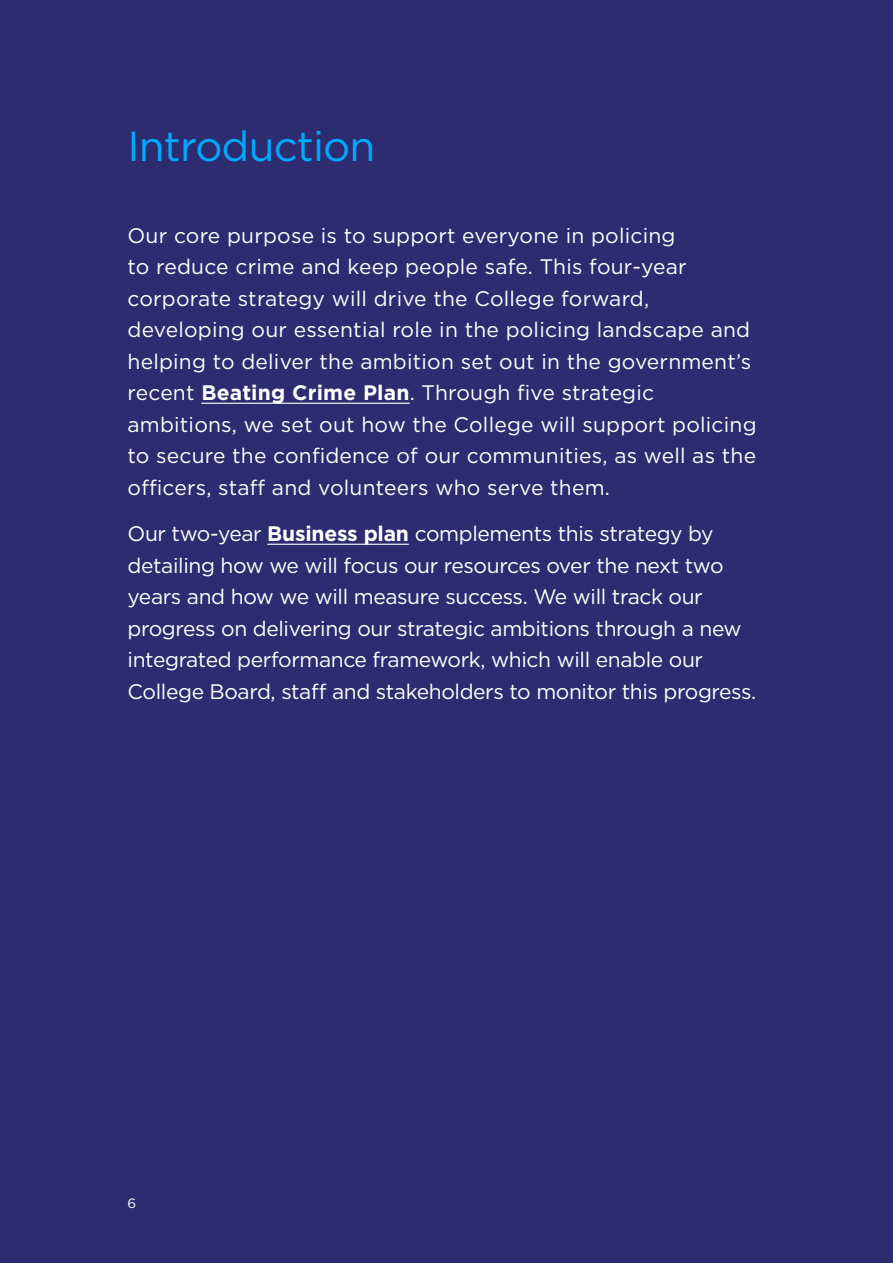
<style>
.page{position:relative;width:893px;height:1263px;background:#2d2c70}
.page>*{position:absolute;margin:0;border:0;box-sizing:border-box;transform-origin:0 0}
.Heading{font:42px "Gotham";letter-spacing:-.02em;color:#0af}
.Body_text{font:21px/31.5px "Gotham";letter-spacing:-.005em;color:#fff}
.t1{font:13.5px "Gotham";color:#fff}
.s1{font-weight:700}
</style>
<div class="page">
<hr style="left:201px;top:403px;width:209px;height:1px;background:#fff">
<hr style="left:267px;top:544px;width:142px;height:1px;background:#fff">
<h1 class="Heading" style="left:128px;top:119px;width:249px">Introduction</h1>
<p class="Body_text" style="left:128px;top:219px;width:631px">Our core purpose is to support everyone in policing<br>to reduce crime and keep people safe. This four-year corporate strategy will drive the College forward, developing our essential role in the policing landscape and helping to deliver the ambition set out in the government’s recent <span class="s1">Beating Crime Plan</span>. Through five strategic ambitions, we set out how the College will support policing to secure the confidence of our communities, as well as the officers, staff and volunteers who serve them.</p>
<p class="Body_text" style="left:128px;top:518px;width:630px">Our two-year <span class="s1">Business plan</span> complements this strategy by detailing how we will focus our resources over the next two years and how we will measure success. We will track our progress on delivering our strategic ambitions through a new integrated performance framework, which will enable our College Board, staff and stakeholders to monitor this progress.</p>
<p class="t1" style="left:128px;top:1194px;width:10px">6</p>
</div>
